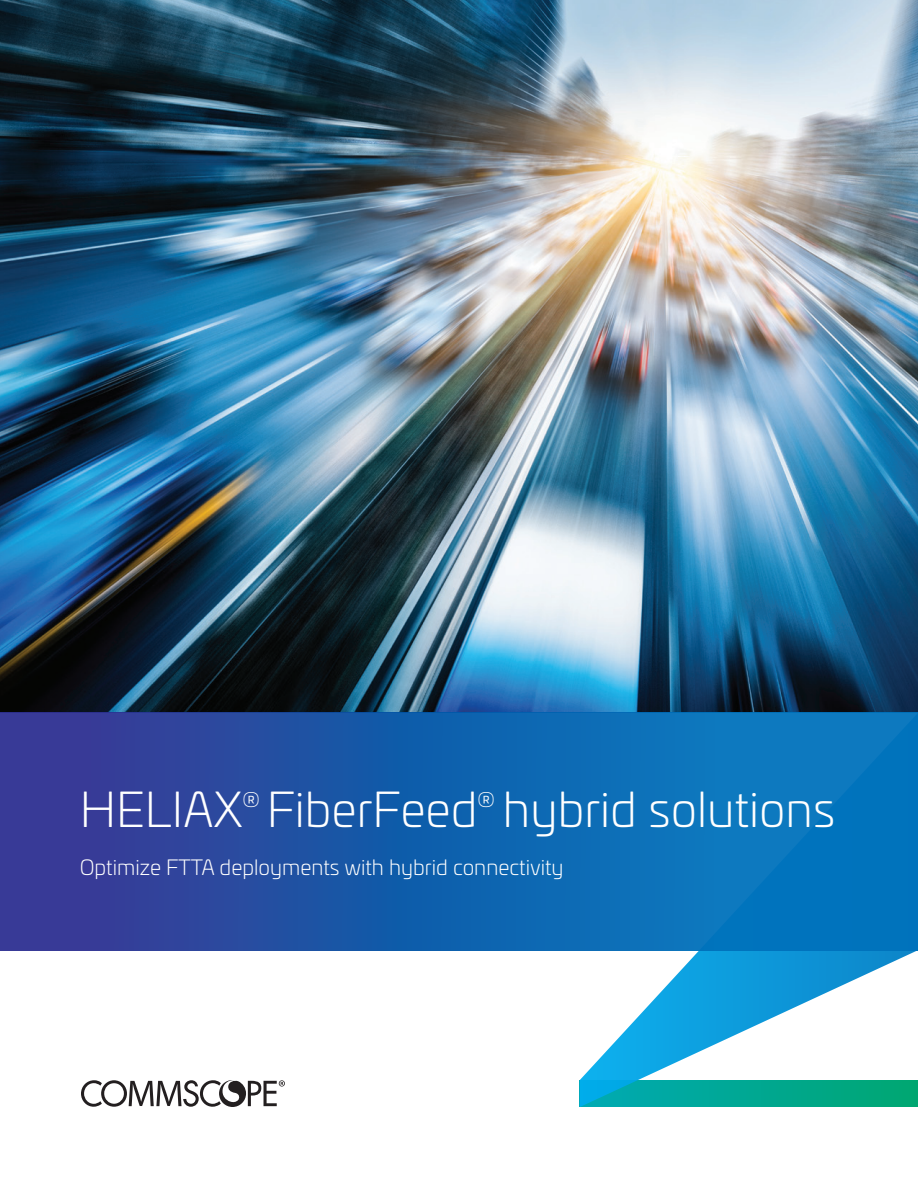
<style>
.page{position:relative;width:918px;height:1188px;background:#fff}
.page>*{position:absolute;margin:0;border:0;box-sizing:border-box;transform-origin:0 0}
.Cover_Header_38pt{font:300 47.85px "Univia Pro";color:#fff}
.Cover_subhead_14pt{font:300 21px "Univia Pro";color:#fff}
.Cover_Header_38pt-2{font:300 20.1px "Univia Pro";color:#fff}
</style>
<div class="page">
<img style="left:0;top:0;width:918px;height:713px">
<svg style="left:580px;top:950px;width:338px;height:157px"></svg>
<svg style="left:0;top:713px;width:918px;height:237px;background:#195cab"></svg>
<svg style="left:81px;top:1080px;width:204px;height:27px"></svg>
<p class="Cover_Header_38pt" style="left:80px;top:776px;width:164px">HELIAX</p>
<p class="Cover_Header_38pt-2" style="left:243px;top:785px;width:19px">®</p>
<p class="Cover_Header_38pt" style="left:267px;top:776px;width:212px">FiberFeed</p>
<p class="Cover_Header_38pt-2" style="left:477px;top:785px;width:19px">®</p>
<p class="Cover_Header_38pt" style="left:503px;top:776px;width:334px">hybrid solutions</p>
<p class="Cover_subhead_14pt" style="left:80px;top:852px;width:485px">Optimize FTTA deployments with hybrid connectivity</p>
</div>
